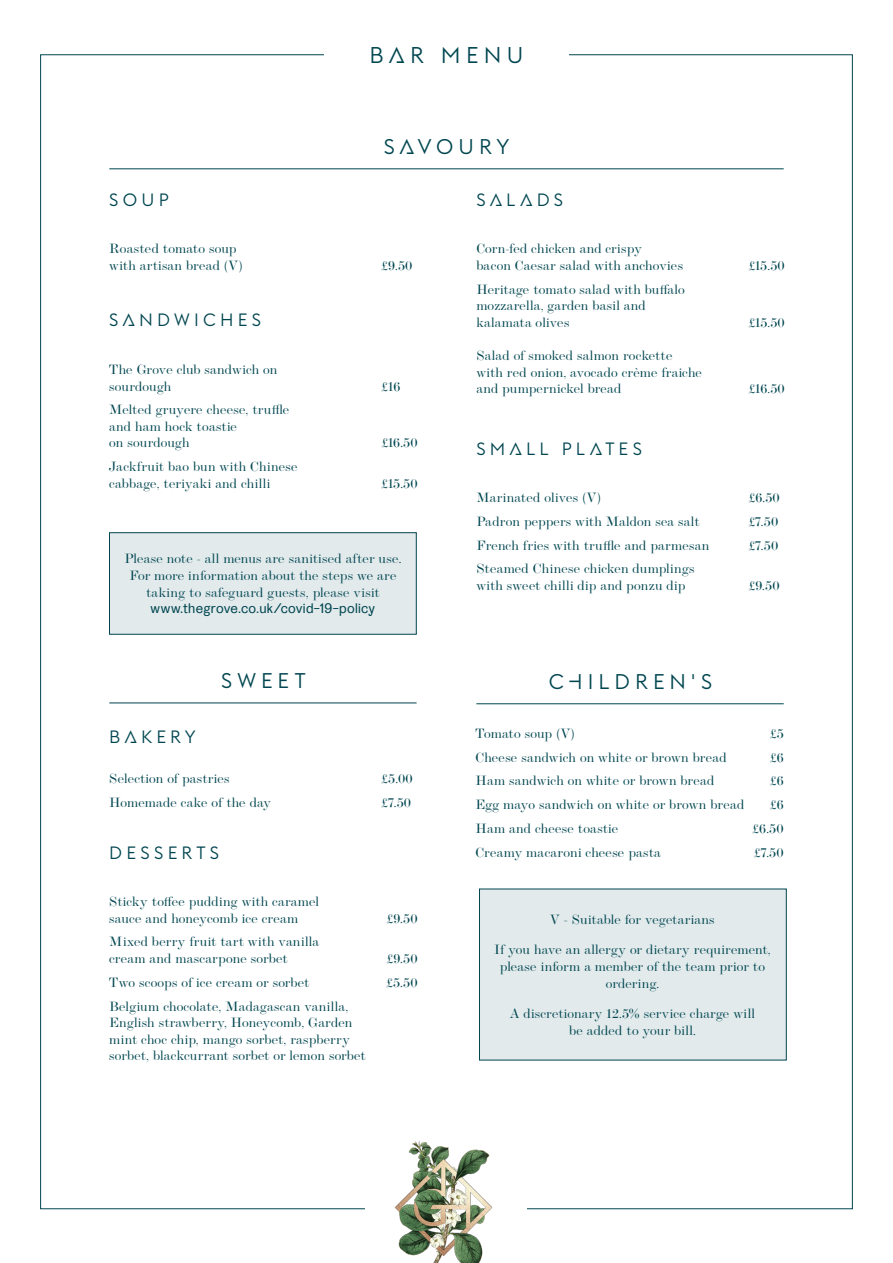
<style>
.page{position:relative;width:893px;height:1263px;background:#fff}
.page>*{position:absolute;margin:0;border:0;box-sizing:border-box;transform-origin:0 0}
.t1{font:300 22.5px "Euclid Flex";letter-spacing:.24em;color:#004650}
.t2{font:300 21px "Euclid Flex";letter-spacing:.24em;color:#004650}
.t3{font:300 17.55px "Euclid Flex";letter-spacing:.245em;color:#004650}
.t4{font:13.8px/16.6px "Modern MT Pro Display";letter-spacing:.015em;color:#004650}
.s1{font-family:"La Fabrique"}
</style>
<div class="page">
<img style="left:359px;top:1140px;width:134px;height:123px">
<hr style="left:109px;top:168px;width:675px;height:1px;background:#004650">
<hr style="left:109px;top:702px;width:308px;height:1px;background:#004650">
<div style="left:109px;top:532px;width:307px;height:102px;background:#e2eaec;border:1px solid #004650"></div>
<div style="left:479px;top:889px;width:307px;height:171px;background:#e2eaec"></div>
<hr style="left:476px;top:703px;width:308px;height:1px;background:#004650">
<p class="t1" style="left:370px;top:42px;width:155px">BAR MENU</p>
<p class="t3" style="left:109px;top:189px;width:61px">SOUP</p>
<p class="t4" style="left:109px;top:240px;width:135px">Roasted tomato soup with artisan bread (V)</p>
<p class="t3" style="left:109px;top:310px;width:153px">SANDWICHES</p>
<p class="t4" style="left:109px;top:361px;width:170px">The Grove club sandwich on sourdough</p>
<p class="t2" style="left:384px;top:135px;width:127px">SAVOURY</p>
<p class="t4" style="left:381px;top:257px;width:33px">£9.50</p>
<p class="t4" style="left:381px;top:377px;width:21px">£16</p>
<p class="t3" style="left:476px;top:189px;width:88px">SALADS</p>
<p class="t4" style="left:476px;top:240px;width:167px">Corn-fed chicken and crispy</p>
<p class="t4" style="left:476px;top:257px;width:208px">bacon Caesar salad with anchovies</p>
<p class="t4" style="left:748px;top:257px;width:38px">£15.50</p>
<p class="t4" style="left:476px;top:281px;width:210px">Heritage tomato salad with buffalo mozzarella, garden basil and kalamata olives</p>
<p class="t4" style="left:748px;top:314px;width:38px">£15.50</p>
<p class="t4" style="left:476px;top:347px;width:227px">Salad of smoked salmon rockette with red onion, avocado crème fraiche and pumpernickel bread</p>
<p class="t4" style="left:748px;top:380px;width:38px">£16.50</p>
<p class="t4" style="left:109px;top:401px;width:182px">Melted gruyere cheese, truffle and ham hock toastie<br>on sourdough</p>
<p class="t4" style="left:109px;top:458px;width:190px">Jackfruit bao bun with Chinese cabbage, teriyaki and chilli</p>
<p class="t4" style="left:381px;top:434px;width:38px">£16.50</p>
<p class="t4" style="left:381px;top:475px;width:38px">£15.50</p>
<p class="t4" style="left:124px;top:550px;width:278px;text-align:center">Please note - all menus are sanitised after use.<br>For more information about the steps we are taking to safeguard guests, please visit <span class="s1">www.thegrove.co.uk/covid-19-policy</span></p>
<p class="t2" style="left:221px;top:669px;width:86px">SWEET</p>
<p class="t3" style="left:109px;top:726px;width:88px">BAKERY</p>
<p class="t4" style="left:109px;top:770px;width:122px">Selection of pastries</p>
<p class="t4" style="left:381px;top:770px;width:33px">£5.00</p>
<p class="t4" style="left:109px;top:793px;width:163px">Homemade cake of the day</p>
<p class="t4" style="left:381px;top:793px;width:32px">£7.50</p>
<p class="t3" style="left:109px;top:842px;width:111px">DESSERTS</p>
<p class="t4" style="left:109px;top:893px;width:211px">Sticky toffee pudding with caramel</p>
<p class="t4" style="left:109px;top:909px;width:190px">sauce and honeycomb ice cream</p>
<p class="t4" style="left:386px;top:909px;width:33px">£9.50</p>
<p class="t4" style="left:109px;top:933px;width:211px">Mixed berry fruit tart with vanilla</p>
<p class="t4" style="left:109px;top:950px;width:180px">cream and mascarpone sorbet</p>
<p class="t4" style="left:386px;top:950px;width:33px">£9.50</p>
<p class="t4" style="left:109px;top:974px;width:202px">Two scoops of ice cream or sorbet</p>
<p class="t4" style="left:386px;top:974px;width:33px">£5.50</p>
<p class="t4" style="left:109px;top:997px;width:258px">Belgium chocolate, Madagascan vanilla, English strawberry, Honeycomb, Garden mint choc chip, mango sorbet, raspberry sorbet, blackcurrant sorbet or lemon sorbet</p>
<p class="t3" style="left:476px;top:438px;width:167px">SMALL PLATES</p>
<p class="t4" style="left:476px;top:489px;width:126px">Marinated olives (V)</p>
<p class="t4" style="left:748px;top:489px;width:33px">£6.50</p>
<p class="t4" style="left:476px;top:513px;width:225px">Padron peppers with Maldon sea salt</p>
<p class="t4" style="left:748px;top:513px;width:32px">£7.50</p>
<p class="t4" style="left:476px;top:537px;width:234px">French fries with truffle and parmesan</p>
<p class="t4" style="left:748px;top:537px;width:32px">£7.50</p>
<p class="t4" style="left:476px;top:560px;width:220px">Steamed Chinese chicken dumplings with sweet chilli dip and ponzu dip</p>
<p class="t4" style="left:748px;top:577px;width:33px">£9.50</p>
<p class="t2" style="left:549px;top:669px;width:165px">CHILDREN'S</p>
<p class="t4" style="left:475px;top:725px;width:101px">Tomato soup (V)</p>
<p class="t4" style="left:769px;top:725px;width:16px">£5</p>
<p class="t4" style="left:475px;top:748px;width:253px">Cheese sandwich on white or brown bread</p>
<p class="t4" style="left:769px;top:748px;width:16px">£6</p>
<p class="t4" style="left:475px;top:772px;width:240px">Ham sandwich on white or brown bread</p>
<p class="t4" style="left:769px;top:772px;width:16px">£6</p>
<p class="t4" style="left:475px;top:796px;width:270px">Egg mayo sandwich on white or brown bread</p>
<p class="t4" style="left:769px;top:796px;width:16px">£6</p>
<p class="t4" style="left:475px;top:820px;width:144px">Ham and cheese toastie</p>
<p class="t4" style="left:752px;top:820px;width:33px">£6.50</p>
<p class="t4" style="left:475px;top:843px;width:187px">Creamy macaroni cheese pasta</p>
<p class="t4" style="left:753px;top:843px;width:32px">£7.50</p>
<p class="t4" style="left:550px;top:910px;width:166px">V - Suitable for vegetarians</p>
<p class="t4" style="left:494px;top:941px;width:278px;text-align:center">If you have an allergy or dietary requirement, please inform a member of the team prior to ordering.</p>
<p class="t4" style="left:510px;top:1005px;width:247px;text-align:center">A discretionary 12.5% service charge will be added to your bill.</p>
</div>
